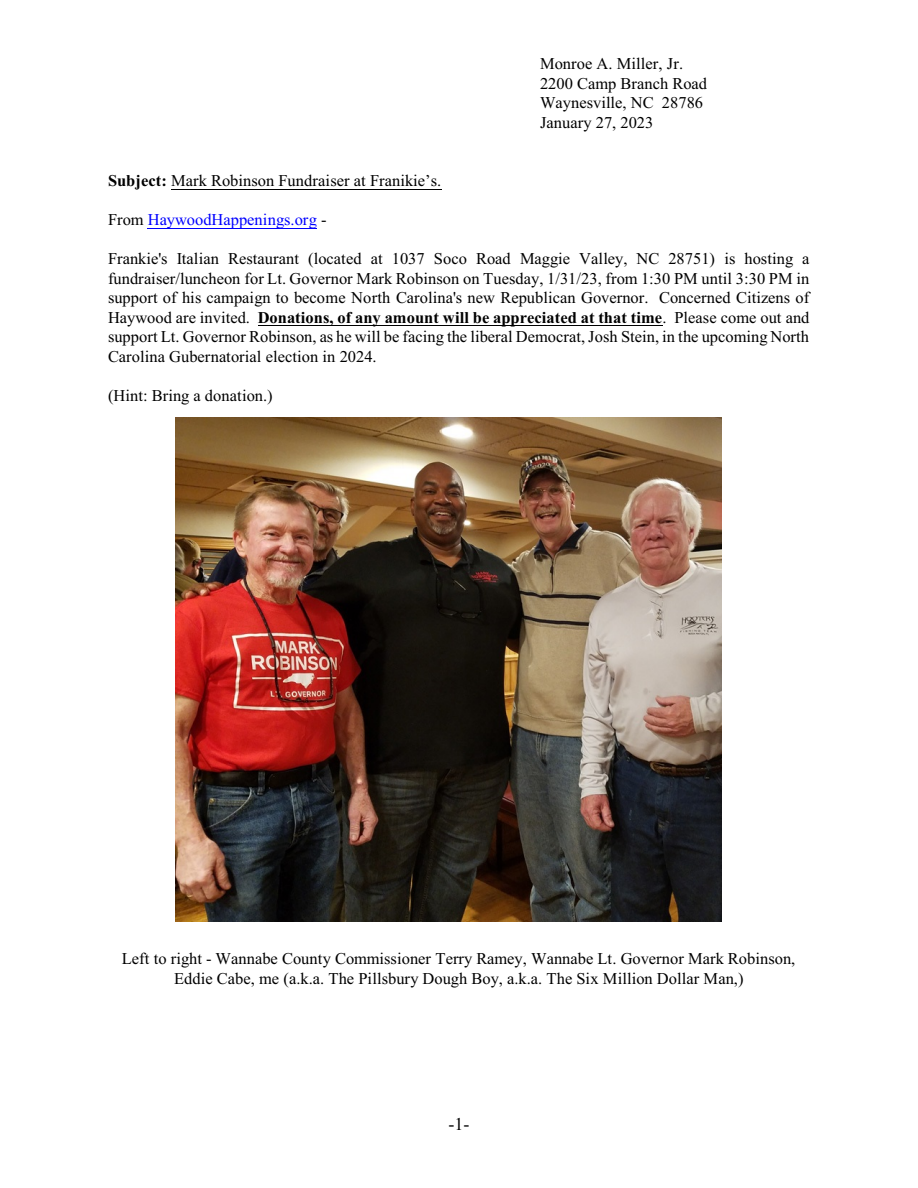
<style>
.page{position:relative;width:918px;height:1188px;background:#fff}
.page>*{position:absolute;margin:0;border:0;box-sizing:border-box;transform-origin:0 0}
.t1{font:18px "Times New Roman";color:#000}
.t2{font:16.5px/19.5px "Times New Roman";color:#000}
.t3{font:16.5px "Times New Roman";color:#00f}
.s1{font-weight:700}
.s2{color:#000}
</style>
<div class="page">
<img style="left:176px;top:418px;width:546px;height:504px">
<hr style="left:171px;top:189px;width:271px;height:1px;background:#000">
<hr style="left:148px;top:228px;width:169px;height:1px;background:#00f">
<hr style="left:258px;top:325px;width:405px;height:1px;background:#000">
<p class="t2" style="left:540px;top:56px;width:169px">Monroe A. Miller, Jr.<br>2200 Camp Branch Road<br>Waynesville, NC 28786<br>January 27, 2023</p>
<p class="t2" style="left:108px;top:173px;width:335px"><span class="s1">Subject:</span> Mark Robinson Fundraiser at Franikie’s.</p>
<p class="t3" style="left:108px;top:214px;width:220px"><span class="s2">From</span> HaywoodHappenings.org <span class="s2">-</span></p>
<p class="t2" style="left:108px;top:251px;width:703px;text-align:justify">Frankie's Italian Restaurant (located at 1037 Soco Road Maggie Valley, NC 28751) is hosting a fundraiser/luncheon for Lt. Governor Mark Robinson on Tuesday, 1/31/23, from 1:30 PM until 3:30 PM in support of his campaign to become North Carolina's new Republican Governor. Concerned Citizens of Haywood are invited. <span class="s1">Donations, of any amount will be appreciated at that time</span>. Please come out and support Lt. Governor Robinson, as he will be facing the liberal Democrat, Josh Stein, in the upcoming North Carolina Gubernatorial election in 2024.</p>
<p class="t2" style="left:108px;top:387px;width:166px">(Hint: Bring a donation.)</p>
<p class="t2" style="left:122px;top:951px;width:675px;text-align:center">Left to right - Wannabe County Commissioner Terry Ramey, Wannabe Lt. Governor Mark Robinson,<br>Eddie Cabe, me (a.k.a. The Pillsbury Dough Boy, a.k.a. The Six Million Dollar Man,)</p>
<p class="t1" style="left:449px;top:1117px;width:22px">-1-</p>
</div>
